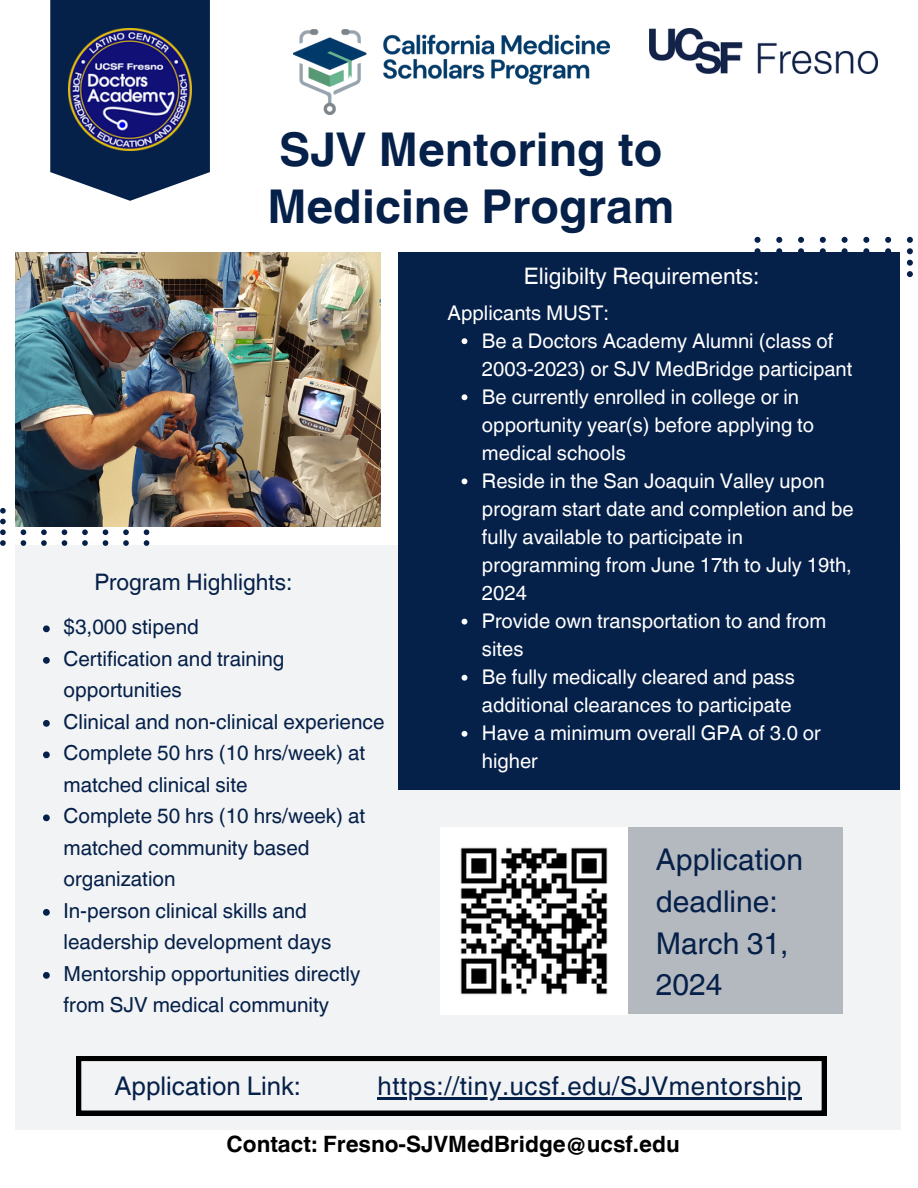
<style>
.page{position:relative;width:918px;height:1188px;background:#fff}
.page>*{position:absolute;margin:0;border:0;box-sizing:border-box;transform-origin:0 0}
.t1{font:700 46.5px/56.2px "Helvetica World";color:#052049}
.t2{font:30px/41.7px "Helvetica World";color:#052049}
.t3{font:25.8px "Helvetica World";letter-spacing:.025em;color:#052049}
.t4{font:25.8px "Helvetica World";color:#052049}
.t5{font:22.8px "Helvetica World";color:#fff}
.t6{font:22.8px "Helvetica World";color:#052049}
.t7{font:700 22.5px "Helvetica World";color:#000}
.t8{font:20.7px/31.5px "Helvetica World";color:#052049}
.t9{font:20.25px/28px "Helvetica World";color:#fff}
</style>
<div class="page">
<div style="left:15px;top:546px;width:885px;height:584px;background:#f2f3f4"></div>
<div style="left:399px;top:252px;width:501px;height:537px;background:#052049"></div>
<div style="left:440px;top:827px;width:403px;height:187px;background:#b4b9bf"></div>
<svg style="left:77px;top:1057px;width:749px;height:58px"></svg>
<svg style="left:0;top:508px;width:149px;height:38px"></svg>
<svg style="left:755px;top:237px;width:158px;height:40px"></svg>
<svg style="left:50px;top:0;width:160px;height:201px;background:#283f62"></svg>
<img style="left:649px;top:28px;width:229px;height:45px">
<img style="left:69px;top:28px;width:122px;height:123px">
<img style="left:15px;top:252px;width:366px;height:275px">
<img style="left:293px;top:29px;width:317px;height:86px">
<img style="left:440px;top:827px;width:187px;height:187px">
<svg style="left:43px;top:625px;width:7px;height:7px"></svg>
<svg style="left:43px;top:657px;width:7px;height:7px"></svg>
<svg style="left:43px;top:720px;width:7px;height:7px"></svg>
<svg style="left:43px;top:751px;width:7px;height:7px"></svg>
<svg style="left:43px;top:814px;width:7px;height:7px"></svg>
<svg style="left:43px;top:909px;width:7px;height:7px"></svg>
<svg style="left:43px;top:972px;width:7px;height:7px"></svg>
<svg style="left:462px;top:338px;width:5px;height:6px"></svg>
<svg style="left:462px;top:394px;width:5px;height:6px"></svg>
<svg style="left:462px;top:478px;width:5px;height:6px"></svg>
<svg style="left:462px;top:619px;width:5px;height:6px"></svg>
<svg style="left:462px;top:675px;width:5px;height:6px"></svg>
<svg style="left:462px;top:731px;width:5px;height:6px"></svg>
<hr style="left:378px;top:1097px;width:424px;height:2px;background:#052049">
<p class="t1" style="left:267px;top:117px;width:408px">SJV Mentoring to<br>Medicine Program</p>
<h2 class="t6" style="left:94px;top:568px;width:200px">Program Highlights:</h2>
<h5 class="t8" style="left:64px;top:612px;width:137px">$3,000 stipend</h5>
<p class="t8" style="left:64px;top:643px;width:222px">Certification and training opportunities</p>
<p class="t8" style="left:64px;top:706px;width:323px">Clinical and non-clinical experience</p>
<p class="t8" style="left:64px;top:738px;width:303px">Complete 50 hrs (10 hrs/week) at matched clinical site</p>
<p class="t8" style="left:64px;top:801px;width:303px">Complete 50 hrs (10 hrs/week) at matched community based organization</p>
<p class="t8" style="left:64px;top:895px;width:269px">In-person clinical skills and leadership development days</p>
<p class="t8" style="left:64px;top:958px;width:298px">Mentorship opportunities directly from SJV medical community</p>
<p class="t5" style="left:524px;top:262px;width:237px">Eligibilty Requirements:</p>
<p class="t9" style="left:448px;top:299px;width:163px">Applicants MUST:</p>
<h5 class="t9" style="left:482px;top:327px;width:372px">Be a Doctors Academy Alumni (class of<br>2003-2023) or SJV MedBridge participant</h5>
<p class="t9" style="left:482px;top:383px;width:334px">Be currently enrolled in college or in opportunity year(s) before applying to medical schools</p>
<p class="t9" style="left:482px;top:467px;width:373px">Reside in the San Joaquin Valley upon program start date and completion and be fully available to participate in programming from June 17th to July 19th,<br>2024</p>
<p class="t9" style="left:482px;top:607px;width:346px">Provide own transportation to and from sites</p>
<p class="t9" style="left:482px;top:663px;width:314px">Be fully medically cleared and pass additional clearances to participate</p>
<p class="t9" style="left:482px;top:719px;width:340px">Have a minimum overall GPA of 3.0 or higher</p>
<p class="t2" style="left:656px;top:839px;width:149px">Application deadline:<br>March 31,<br>2024</p>
<p class="t4" style="left:114px;top:1071px;width:188px">Application Link:</p>
<p class="t3" style="left:378px;top:1071px;width:425px">https://tiny.ucsf.edu/SJVmentorship</p>
<h3 class="t7" style="left:227px;top:1126px;width:455px">Contact: Fresno-SJVMedBridge@ucsf.edu</h3>
</div>
